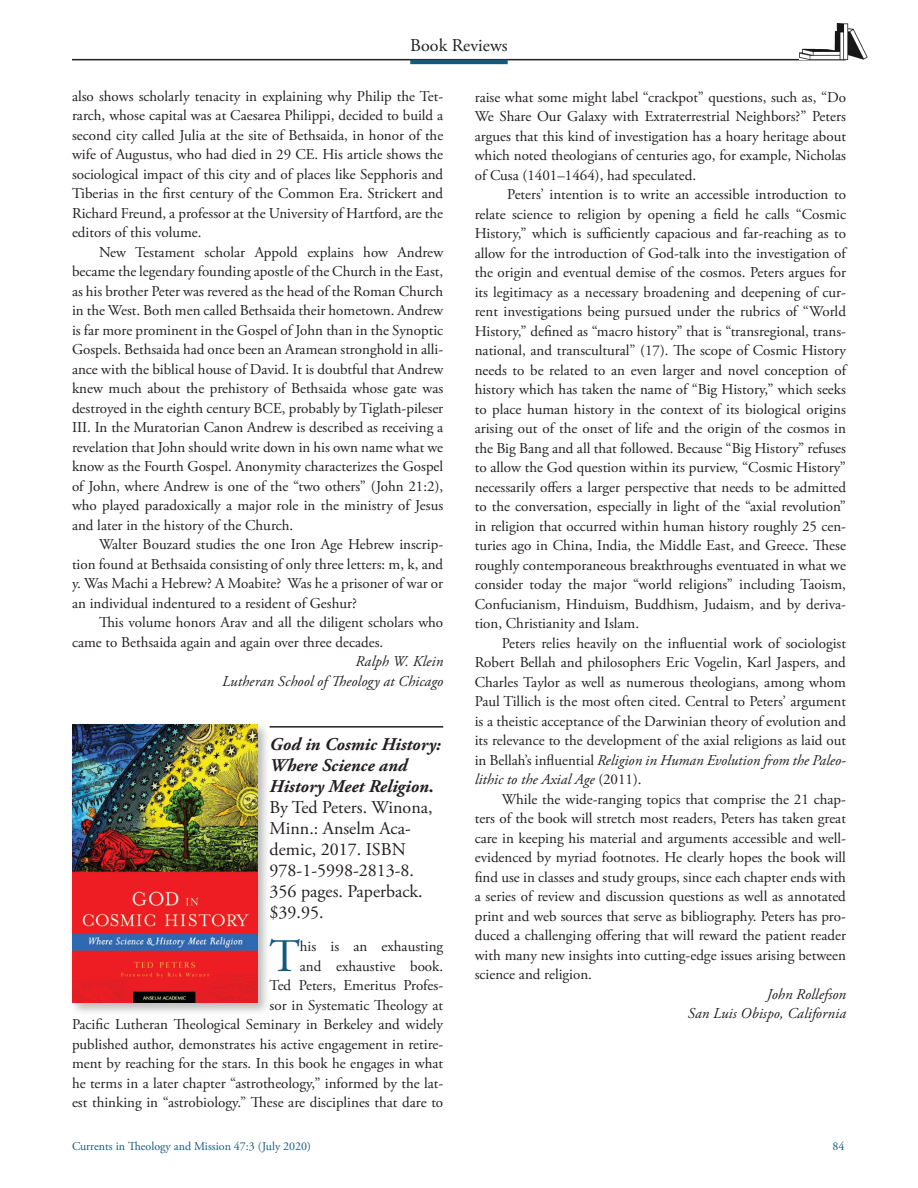
<style>
.page{position:relative;width:918px;height:1188px;background:#fff}
.page>*{position:absolute;margin:0;border:0;box-sizing:border-box;transform-origin:0 0}
.BR_PH_text_1st_parag{font:46.65px "Adobe Garamond Pro";color:#145a7d}
.BR_publication_info{font:18px/21px "Adobe Garamond Pro";color:#231f20}
.BR_PH_text{font:15px/19.5px "Adobe Garamond Pro";color:#231f20;text-align:justify}
.BR_PH_text_1st_parag-2{font:15px/19.5px "Adobe Garamond Pro";color:#231f20;text-align:justify}
.BR_reviewer{font:italic 15px "Adobe Garamond Pro";letter-spacing:.005em;color:#231f20}
.t1{font:12px "Adobe Garamond Pro";color:#145a7d}
.s1{font-style:italic}
.s2{font-weight:700;font-style:italic}
.s3{font-weight:700}
</style>
<div class="page">
<hr style="left:72px;top:59px;width:774px;height:1px;background:#231f20">
<hr style="left:410px;top:60px;width:98px;height:4px;background:#145a7d">
<img style="left:799px;top:23px;width:68px;height:36px">
<hr style="left:270px;top:726px;width:173px;height:2px;background:#231f20">
<div style="left:69px;top:722px;width:202px;height:294px;background:#231f20;opacity:.3"></div>
<img style="left:72px;top:725px;width:186px;height:278px">
<p class="BR_publication_info" style="left:410px;top:36px;width:99px">Book Reviews</p>
<p class="BR_PH_text_1st_parag-2" style="left:475px;top:88px;width:373px">raise what some might label “crackpot” questions, such as, “Do We Share Our Galaxy with Extraterrestrial Neighbors?” Peters argues that this kind of investigation has a hoary heritage about which noted theologians of centuries ago, for example, Nicholas of Cusa (1401–1464), had speculated.</p>
<p class="BR_PH_text" style="left:475px;top:185px;width:373px;text-indent:33px">Peters’ intention is to write an accessible introduction to relate science to religion by opening a field he calls “Cosmic History,” which is sufficiently capacious and far-reaching as to allow for the introduction of God-talk into the investigation of the origin and eventual demise of the cosmos. Peters argues for its legitimacy as a necessary broadening and deepening of cur&shy;rent investigations being pursued under the rubrics of “World History,” defined as “macro history” that is “transregional, trans&shy;national, and transcultural” (17). The scope of Cosmic History needs to be related to an even larger and novel conception of history which has taken the name of “Big History,” which seeks to place human history in the context of its biological origins arising out of the onset of life and the origin of the cosmos in the Big Bang and all that followed. Because “Big History” refuses to allow the God question within its purview, “Cosmic History” necessarily offers a larger perspective that needs to be admitted to the conversation, especially in light of the “axial revolution” in religion that occurred within human history roughly 25 cen&shy;turies ago in China, India, the Middle East, and Greece. These roughly contemporaneous breakthroughs eventuated in what we consider today the major “world religions” including Taoism, Confucianism, Hinduism, Buddhism, Judaism, and by deriva&shy;tion, Christianity and Islam.</p>
<p class="BR_PH_text" style="left:475px;top:634px;width:373px;text-indent:27px">Peters relies heavily on the influential work of sociologist Robert Bellah and philosophers Eric Vogelin, Karl Jaspers, and Charles Taylor as well as numerous theologians, among whom Paul Tillich is the most often cited. Central to Peters’ argument is a theistic acceptance of the Darwinian theory of evolution and its relevance to the development of the axial religions as laid out in Bellah’s influential <span class="s1">Religion in Human Evolution from the Paleo&shy;lithic to the Axial Age</span> (2011).</p>
<p class="BR_PH_text" style="left:475px;top:790px;width:373px;text-indent:27px">While the wide-ranging topics that comprise the 21 chap&shy;ters of the book will stretch most readers, Peters has taken great care in keeping his material and arguments accessible and well&shy;evidenced by myriad footnotes. He clearly hopes the book will find use in classes and study groups, since each chapter ends with a series of review and discussion questions as well as annotated print and web sources that serve as bibliography. Peters has pro&shy;duced a challenging offering that will reward the patient reader with many new insights into cutting-edge issues arising between science and religion.</p>
<p class="BR_reviewer" style="left:767px;top:985px;width:81px">John Rollefson</p>
<p class="BR_reviewer" style="left:688px;top:1004px;width:160px">San Luis Obispo, California</p>
<p class="BR_PH_text" style="left:72px;top:87px;width:373px">also shows scholarly tenacity in explaining why Philip the Tet&shy;rarch, whose capital was at Caesarea Philippi, decided to build a second city called Julia at the site of Bethsaida, in honor of the wife of Augustus, who had died in 29 CE. His article shows the sociological impact of this city and of places like Sepphoris and Tiberias in the first century of the Common Era. Strickert and Richard Freund, a professor at the University of Hartford, are the editors of this volume.</p>
<p class="BR_PH_text" style="left:72px;top:243px;width:373px;text-indent:27px">New Testament scholar Appold explains how Andrew became the legendary founding apostle of the Church in the East, as his brother Peter was revered as the head of the Roman Church in the West. Both men called Bethsaida their hometown. Andrew is far more prominent in the Gospel of John than in the Synoptic Gospels. Bethsaida had once been an Aramean stronghold in alli&shy;ance with the biblical house of David. It is doubtful that Andrew knew much about the prehistory of Bethsaida whose gate was destroyed in the eighth century BCE, probably by Tiglath-pileser III. In the Muratorian Canon Andrew is described as receiving a revelation that John should write down in his own name what we know as the Fourth Gospel. Anonymity characterizes the Gospel of John, where Andrew is one of the “two others” (John 21:2), who played paradoxically a major role in the ministry of Jesus and later in the history of the Church.</p>
<p class="BR_PH_text" style="left:72px;top:535px;width:373px;text-indent:27px">Walter Bouzard studies the one Iron Age Hebrew inscrip&shy;tion found at Bethsaida consisting of only three letters: m, k, and y. Was Machi a Hebrew? A Moabite? Was he a prisoner of war or an individual indentured to a resident of Geshur?</p>
<p class="BR_PH_text" style="left:72px;top:613px;width:373px;text-indent:27px">This volume honors Arav and all the diligent scholars who came to Bethsaida again and again over three decades.</p>
<p class="BR_reviewer" style="left:356px;top:653px;width:89px">Ralph W. Klein</p>
<p class="BR_reviewer" style="left:222px;top:672px;width:223px">Lutheran School of Theology at Chicago</p>
<p class="BR_publication_info" style="left:270px;top:735px;width:173px"><span class="s2">God in Cosmic History:<br>Where Science and<br>History Meet Religion</span><span class="s3">.<br></span>By Ted Peters. Winona,<br>Minn.: Anselm Aca&shy;demic, 2017. ISBN<br>978-1-5998-2813-8.<br>356 pages. Paperback. $39.95.</p>
<p class="BR_PH_text_1st_parag" style="left:270px;top:928px;width:32px">T</p>
<p class="BR_PH_text_1st_parag-2" style="left:72px;top:937px;width:373px;text-align:right">his is an exhausting<br>and exhaustive book.<br>Ted Peters, Emeritus Profes-<br>sor in Systematic Theology at<br>Pacific Lutheran Theological Seminary in Berkeley and widely published author, demonstrates his active engagement in retire&shy;ment by reaching for the stars. In this book he engages in what he terms in a later chapter “astrotheology,” informed by the lat&shy;est thinking in “astrobiology.” These are disciplines that dare to</p>
<p class="t1" style="left:72px;top:1139px;width:241px">Currents in Theology and Mission 47:3 (July 2020)</p>
<p class="t1" style="left:832px;top:1139px;width:13px">84</p>
</div>
